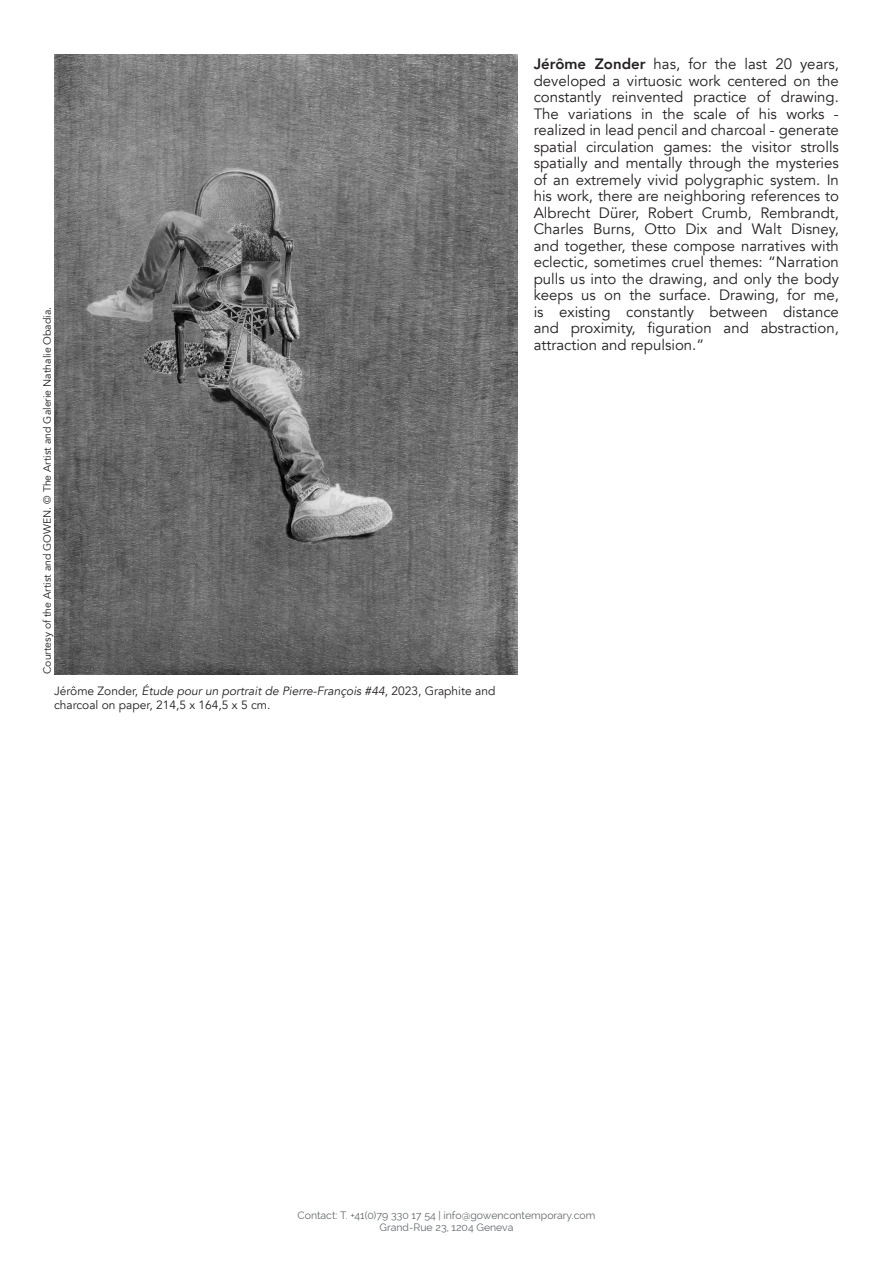
<style>
.page{position:relative;width:893px;height:1263px;background:#fff}
.page>*{position:absolute;margin:0;border:0;box-sizing:border-box;transform-origin:0 0}
.t1{font:15px/16.5px "Avenir";color:#231f20;text-align:justify}
.t2{font:12px/14.4px "Avenir";color:#231f20}
.t3{font:10.5px "Raleway";color:#64696c}
.t4{font:10.5px "Avenir";color:#231f20}
.s1{font-style:italic}
.s2{font-weight:800}
</style>
<div class="page">
<img style="left:54px;top:54px;width:463px;height:620px">
<p class="t4" style="left:41px;top:674px;width:369px;rotate:-90deg">Courtesy of the Artist and GOWEN. ©️ The Artist and Galerie Nathalie Obadia.</p>
<p class="t2" style="left:54px;top:683px;width:443px">J é rô m e Zo n d e r, <span class="s1">Étude pour un portrait de Pierre-François #44</span>, 2 0 2 3 , G ra p h i te a n d charcoal on paper, 214,5 x 164,5 x 5 cm.</p>
<p class="t1" style="left:534px;top:56px;width:307px"><span class="s2">Jérôme Zonder</span> has, for the last 20 years, developed a virtuosic work centered on the constantly reinvented practice of drawing.<br>The variations in the scale of his works - realized in lead pencil and charcoal - generate spatial circulation games: the visitor strolls spatially and mentally through the mysteries of an extremely vivid polygraphic system. In his work, there are neighboring references to Albrecht Dürer, Robert Crumb, Rembrandt, Charles Burns, Otto Dix and Walt Disney, and together, these compose narratives with eclectic, sometimes cruel themes: “Narration pulls us into the drawing, and only the body keeps us on the surface. Drawing, for me, is existing constantly between distance and proximity, figuration and abstraction, attraction and repulsion.”</p>
<p class="t3" style="left:298px;top:1209px;width:299px">Contact: T. +41(0)79 330 17 54 | info@gowencontemporary.com</p>
<p class="t3" style="left:379px;top:1222px;width:135px">Grand-Rue 23, 1204 Geneva</p>
</div>
